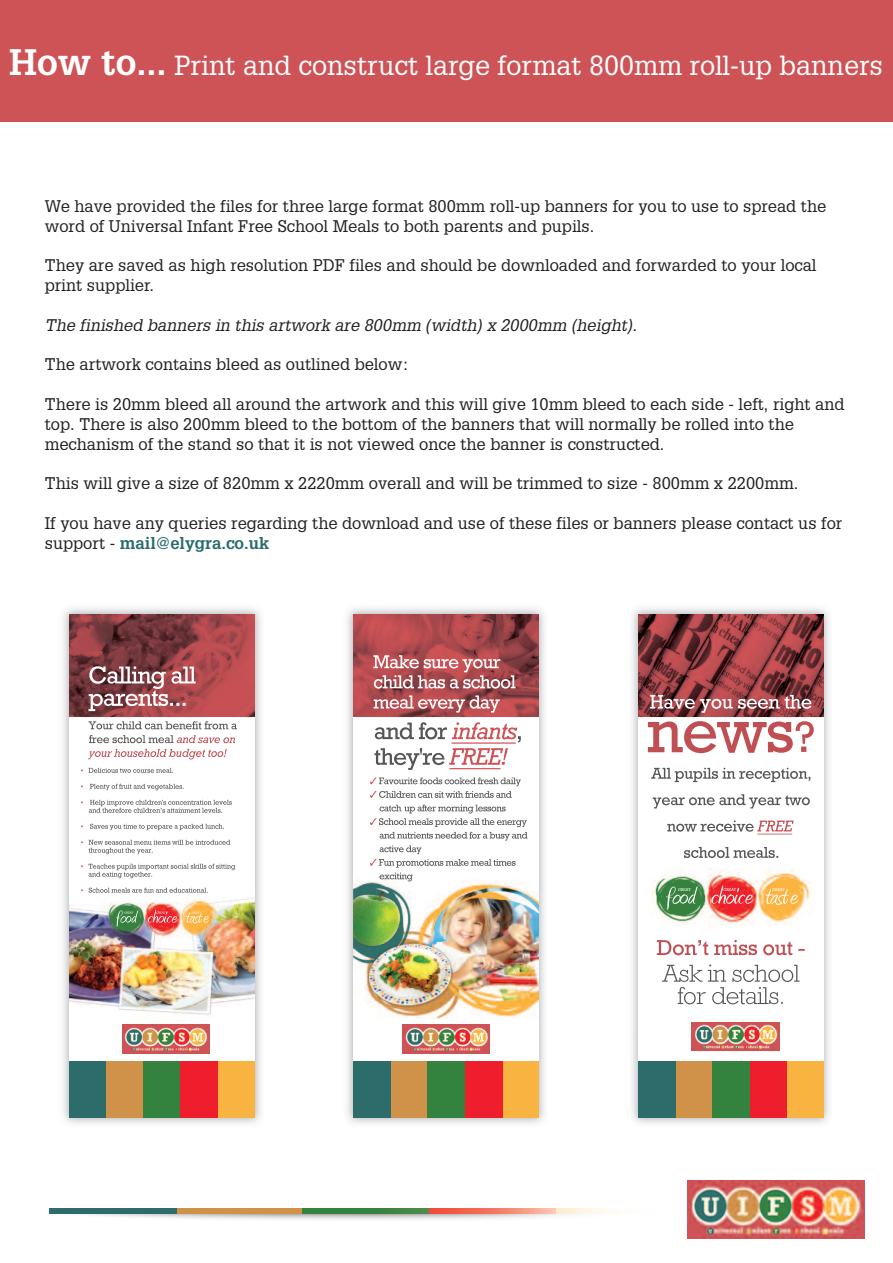
<style>
.page{position:relative;width:893px;height:1263px;background:#fff}
.page>*{position:absolute;margin:0;border:0;box-sizing:border-box;transform-origin:0 0}
.t1{font:27px "Glypha";color:#fff}
.t2{font:16.5px/19.8px "Glypha";color:#231f20}
.t3{font:italic 16.5px "Glypha";color:#231f20}
.s1{font-weight:700;font-size:36px}
.s2{font-weight:700;color:#2a6c6b}
</style>
<div class="page">
<img style="left:49px;top:1209px;width:253px;height:5px">
<img style="left:302px;top:1209px;width:307px;height:5px">
<div style="left:0;top:0;width:893px;height:121px;background:#ce5356"></div>
<img style="left:687px;top:1181px;width:178px;height:58px">
<img style="left:63px;top:608px;width:198px;height:516px">
<img style="left:70px;top:717px;width:185px;height:344px">
<img style="left:70px;top:615px;width:185px;height:102px">
<img style="left:81px;top:768px;width:59px;height:5px">
<img style="left:90px;top:784px;width:47px;height:6px">
<img style="left:90px;top:800px;width:55px;height:6px">
<img style="left:200px;top:800px;width:32px;height:5px">
<img style="left:89px;top:808px;width:48px;height:5px">
<img style="left:194px;top:808px;width:28px;height:5px">
<img style="left:90px;top:824px;width:47px;height:6px">
<svg style="left:211px;top:824px;width:13px;height:5px"></svg>
<img style="left:81px;top:840px;width:58px;height:5px">
<img style="left:203px;top:840px;width:27px;height:5px">
<img style="left:89px;top:848px;width:46px;height:6px">
<img style="left:81px;top:864px;width:54px;height:6px">
<img style="left:194px;top:864px;width:41px;height:6px">
<img style="left:89px;top:872px;width:44px;height:6px">
<img style="left:89px;top:888px;width:46px;height:5px">
<svg style="left:204px;top:888px;width:4px;height:5px"></svg>
<img style="left:88px;top:666px;width:108px;height:45px">
<img style="left:89px;top:721px;width:90px;height:8px">
<img style="left:89px;top:735px;width:80px;height:8px">
<img style="left:88px;top:749px;width:88px;height:10px">
<img style="left:70px;top:1061px;width:185px;height:57px">
<img style="left:122px;top:1025px;width:87px;height:28px">
<img style="left:116px;top:910px;width:22px;height:17px">
<img style="left:148px;top:910px;width:30px;height:13px">
<img style="left:186px;top:912px;width:24px;height:11px">
<svg style="left:124px;top:912px;width:9px;height:2px"></svg>
<svg style="left:156px;top:912px;width:9px;height:2px"></svg>
<svg style="left:191px;top:912px;width:9px;height:2px"></svg>
<img style="left:632px;top:608px;width:197px;height:516px">
<img style="left:639px;top:717px;width:184px;height:344px">
<img style="left:639px;top:615px;width:184px;height:102px">
<img style="left:650px;top:695px;width:151px;height:18px">
<img style="left:648px;top:721px;width:145px;height:32px">
<img style="left:796px;top:721px;width:18px;height:31px">
<img style="left:651px;top:768px;width:120px;height:14px">
<img style="left:653px;top:794px;width:119px;height:14px">
<img style="left:667px;top:820px;width:127px;height:14px">
<img style="left:684px;top:847px;width:94px;height:11px">
<img style="left:639px;top:1061px;width:184px;height:57px">
<img style="left:666px;top:886px;width:32px;height:24px">
<img style="left:711px;top:885px;width:43px;height:19px">
<img style="left:765px;top:888px;width:34px;height:17px">
<svg style="left:678px;top:888px;width:12px;height:3px"></svg>
<svg style="left:723px;top:888px;width:13px;height:3px"></svg>
<svg style="left:772px;top:888px;width:13px;height:3px"></svg>
<img style="left:692px;top:1022px;width:87px;height:29px">
<img style="left:657px;top:940px;width:135px;height:15px">
<img style="left:662px;top:964px;width:138px;height:40px">
<img style="left:347px;top:608px;width:198px;height:516px">
<img style="left:354px;top:717px;width:185px;height:344px">
<img style="left:354px;top:615px;width:185px;height:102px">
<img style="left:373px;top:655px;width:127px;height:17px">
<img style="left:374px;top:675px;width:106px;height:14px">
<img style="left:374px;top:695px;width:126px;height:17px">
<img style="left:375px;top:722px;width:142px;height:17px">
<img style="left:402px;top:1025px;width:88px;height:28px">
<img style="left:354px;top:1061px;width:185px;height:57px">
<img style="left:370px;top:777px;width:67px;height:7px">
<svg style="left:516px;top:779px;width:5px;height:7px"></svg>
<img style="left:370px;top:791px;width:62px;height:7px">
<img style="left:379px;top:804px;width:57px;height:9px">
<img style="left:370px;top:818px;width:62px;height:7px">
<svg style="left:521px;top:820px;width:6px;height:7px"></svg>
<img style="left:380px;top:832px;width:53px;height:7px">
<img style="left:380px;top:845px;width:42px;height:9px">
<img style="left:370px;top:859px;width:68px;height:9px">
<img style="left:379px;top:872px;width:34px;height:9px">
<h1 class="t1" style="left:9px;top:49px;width:875px"><span class="s1">How to...</span> Print and construct large format 800mm roll-up banners</h1>
<p class="t2" style="left:45px;top:196px;width:783px">We have provided the files for three large format 800mm roll-up banners for you to use to spread the word of Universal Infant Free School Meals to both parents and pupils.</p>
<p class="t2" style="left:45px;top:256px;width:773px">They are saved as high resolution PDF files and should be downloaded and forwarded to your local print supplier.</p>
<p class="t3" style="left:45px;top:315px;width:594px">The finished banners in this artwork are 800mm (width) x 2000mm (height).</p>
<p class="t2" style="left:45px;top:355px;width:365px">The artwork contains bleed as outlined below:</p>
<p class="t2" style="left:45px;top:394px;width:801px">There is 20mm bleed all around the artwork and this will give 10mm bleed to each side - left, right and top. There is also 200mm bleed to the bottom of the banners that will normally be rolled into the mechanism of the stand so that it is not viewed once the banner is constructed.</p>
<p class="t2" style="left:45px;top:474px;width:755px">This will give a size of 820mm x 2220mm overall and will be trimmed to size - 800mm x 2200mm.</p>
<p class="t2" style="left:45px;top:513px;width:799px">If you have any queries regarding the download and use of these files or banners please contact us for support - <span class="s2">mail@elygra.co.uk</span></p>
</div>
